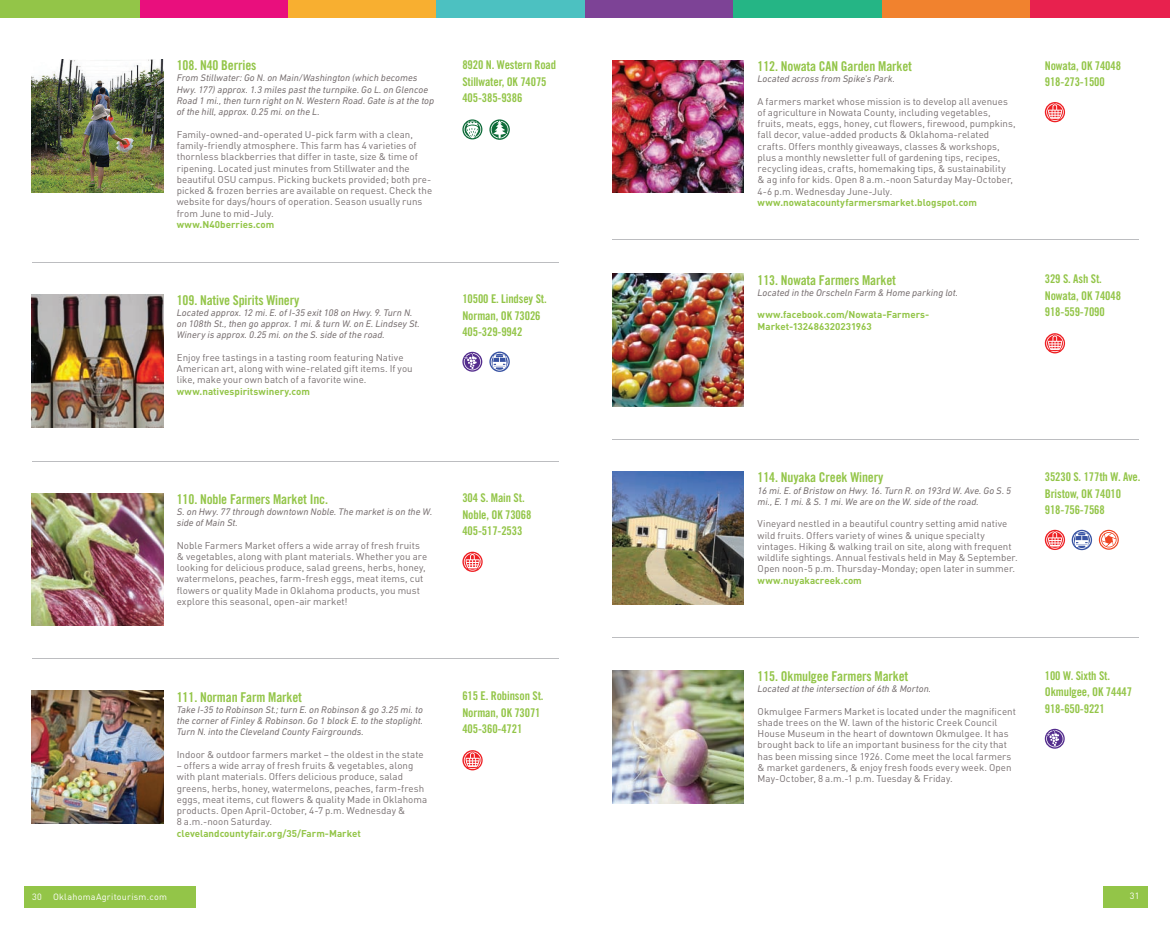
<style>
.page{position:relative;width:1170px;height:927px;background:#fff}
.page>*{position:absolute;margin:0;border:0;box-sizing:border-box;transform-origin:0 0}
.t1{font:13.5px "Trade Gothic Bold Cond Twenty";letter-spacing:-.01em;color:#93c548}
.t2{font:12px/16.5px "Trade Gothic Bold Cond Twenty";letter-spacing:-.01em;color:#93c548}
.t3{font:9.75px/11.2px "DIN";letter-spacing:.005em;color:#776f70}
.t4{font:italic 9.75px/11.2px "DIN Next LT Pro";letter-spacing:.005em;color:#776f70}
.t5{font:700 9.75px/11.2px "DIN";color:#93c548}
.t6{font:9px "DIN";letter-spacing:.025em;color:#fff}
</style>
<div class="page">
<div style="left:24px;top:886px;width:171px;height:22px;background:#93c548"></div>
<div style="left:1103px;top:886px;width:44px;height:22px;background:#93c548"></div>
<hr style="left:32px;top:262px;width:526px;height:1px;background:#bcbdc0">
<hr style="left:612px;top:239px;width:526px;height:1px;background:#bcbdc0">
<hr style="left:612px;top:439px;width:526px;height:1px;background:#bcbdc0">
<hr style="left:32px;top:461px;width:526px;height:1px;background:#bcbdc0">
<img style="left:32px;top:60px;width:131px;height:133px">
<img style="left:32px;top:294px;width:131px;height:133px">
<svg style="left:462px;top:119px;width:20px;height:20px"></svg>
<svg style="left:463px;top:121px;width:18px;height:17px"></svg>
<svg style="left:462px;top:352px;width:20px;height:20px"></svg>
<svg style="left:464px;top:351px;width:17px;height:19px"></svg>
<svg style="left:1044px;top:729px;width:20px;height:20px"></svg>
<svg style="left:1046px;top:728px;width:17px;height:19px"></svg>
<svg style="left:489px;top:119px;width:21px;height:21px"></svg>
<svg style="left:491px;top:120px;width:17px;height:18px"></svg>
<img style="left:32px;top:493px;width:131px;height:133px">
<hr style="left:32px;top:658px;width:526px;height:1px;background:#bcbdc0">
<img style="left:32px;top:691px;width:131px;height:132px">
<svg style="left:462px;top:552px;width:20px;height:20px"></svg>
<svg style="left:464px;top:553px;width:17px;height:17px"></svg>
<svg style="left:462px;top:750px;width:20px;height:20px"></svg>
<svg style="left:464px;top:751px;width:17px;height:18px"></svg>
<img style="left:612px;top:60px;width:132px;height:133px">
<img style="left:612px;top:274px;width:132px;height:132px">
<svg style="left:1044px;top:102px;width:21px;height:20px"></svg>
<svg style="left:1046px;top:103px;width:17px;height:18px"></svg>
<svg style="left:1044px;top:333px;width:21px;height:20px"></svg>
<svg style="left:1046px;top:334px;width:17px;height:18px"></svg>
<hr style="left:612px;top:637px;width:526px;height:1px;background:#bcbdc0">
<img style="left:612px;top:471px;width:132px;height:133px">
<svg style="left:1044px;top:530px;width:21px;height:20px"></svg>
<svg style="left:1046px;top:531px;width:17px;height:18px"></svg>
<img style="left:612px;top:671px;width:132px;height:132px">
<div style="left:0;top:0;width:141px;height:18px;background:#93c548"></div>
<div style="left:140px;top:0;width:149px;height:18px;background:#e90f7d"></div>
<div style="left:288px;top:0;width:150px;height:18px;background:#f8af30"></div>
<div style="left:436px;top:0;width:150px;height:18px;background:#4cc1c1"></div>
<div style="left:585px;top:0;width:149px;height:18px;background:#7d4396"></div>
<div style="left:733px;top:0;width:150px;height:18px;background:#25b585"></div>
<div style="left:881px;top:0;width:150px;height:18px;background:#f1822e"></div>
<div style="left:1030px;top:0;width:139px;height:18px;background:#e8214e"></div>
<svg style="left:489px;top:351px;width:21px;height:21px"></svg>
<svg style="left:491px;top:353px;width:17px;height:18px"></svg>
<svg style="left:1071px;top:530px;width:21px;height:20px"></svg>
<svg style="left:1073px;top:531px;width:17px;height:18px"></svg>
<svg style="left:1098px;top:530px;width:20px;height:20px"></svg>
<div style="left:1100px;top:531px;width:17px;height:17px;border:1px solid #fff;border-radius:50%"></div>
<svg style="left:1101px;top:533px;width:14px;height:14px"></svg>
<h1 class="t1" style="left:177px;top:57px;width:81px">108. N40 Berries</h1>
<p class="t4" style="left:177px;top:72px;width:259px">From Stillwater: Go N. on Main/Washington (which becomes Hwy. 177) approx. 1.3 miles past the turnpike. Go L. on Glencoe Road 1 mi., then turn right on N. Western Road. Gate is at the top of the hill, approx. 0.25 mi. on the L.</p>
<p class="t3" style="left:177px;top:128px;width:257px">Family-owned-and-operated U-pick farm with a clean, family-friendly atmosphere. This farm has 4 varieties of thornless blackberries that differ in taste, size &amp; time of ripening. Located just minutes from Stillwater and the beautiful OSU campus. Picking buckets provided; both pre&shy;picked &amp; frozen berries are available on request. Check the website for days/hours of operation. Season usually runs from June to mid-July.</p>
<p class="t5" style="left:177px;top:218px;width:99px">www.N40berries.com</p>
<h1 class="t1" style="left:177px;top:292px;width:124px">109. Native Spirits Winery</h1>
<p class="t4" style="left:177px;top:307px;width:244px">Located approx. 12 mi. E. of I-35 exit 108 on Hwy. 9. Turn N. on 108th St., then go approx. 1 mi. &amp; turn W. on E. Lindsey St.<br>Winery is approx. 0.25 mi. on the S. side of the road.</p>
<p class="t3" style="left:177px;top:351px;width:237px">Enjoy free tastings in a tasting room featuring Native<br>American art, along with wine-related gift items. If you like, make your own batch of a favorite wine.</p>
<p class="t5" style="left:177px;top:385px;width:135px">www.nativespiritswinery.com</p>
<p class="t2" style="left:462px;top:56px;width:95px">8920 N. Western Road<br>Stillwater, OK 74075<br>405-385-9386</p>
<p class="t2" style="left:462px;top:291px;width:86px">10500 E. Lindsey St.<br>Norman, OK 73026<br>405-329-9942</p>
<h1 class="t1" style="left:177px;top:490px;width:153px">110. Noble Farmers Market Inc.</h1>
<p class="t4" style="left:177px;top:506px;width:257px">S. on Hwy. 77 through downtown Noble. The market is on the W. side of Main St.</p>
<p class="t3" style="left:177px;top:539px;width:252px">Noble Farmers Market offers a wide array of fresh fruits &amp; vegetables, along with plant materials. Whether you are looking for delicious produce, salad greens, herbs, honey, watermelons, peaches, farm-fresh eggs, meat items, cut flowers or quality Made in Oklahoma products, you must explore this seasonal, open-air market!</p>
<p class="t2" style="left:462px;top:490px;width:70px">304 S. Main St.<br>Noble, OK 73068<br>405-517-2533</p>
<h1 class="t1" style="left:177px;top:688px;width:127px">111. Norman Farm Market</h1>
<p class="t4" style="left:177px;top:704px;width:248px;text-align:justify">Take I-35 to Robinson St.; turn E. on Robinson &amp; go 3.25 mi. to the corner of Finley &amp; Robinson. Go 1 block E. to the stoplight.<br>Turn N. into the Cleveland County Fairgrounds.</p>
<p class="t3" style="left:177px;top:748px;width:248px">Indoor &amp; outdoor farmers market – the oldest in the state</p>
<p class="t3" style="left:177px;top:760px;width:252px">– offers a wide array of fresh fruits &amp; vegetables, along with plant materials. Offers delicious produce, salad greens, herbs, honey, watermelons, peaches, farm-fresh eggs, meat items, cut flowers &amp; quality Made in Oklahoma products. Open April-October, 4-7 p.m. Wednesday &amp;<br>8 a.m.-noon Saturday.</p>
<p class="t5" style="left:177px;top:827px;width:186px">clevelandcountyfair.org/35/Farm-Market</p>
<p class="t2" style="left:462px;top:688px;width:83px">615 E. Robinson St.<br>Norman, OK 73071<br>405-360-4721</p>
<h1 class="t1" style="left:757px;top:58px;width:156px">112. Nowata CAN Garden Market</h1>
<p class="t4" style="left:757px;top:73px;width:139px">Located across from Spike’s Park.</p>
<p class="t3" style="left:757px;top:95px;width:259px">A farmers market whose mission is to develop all avenues of agriculture in Nowata County, including vegetables, fruits, meats, eggs, honey, cut flowers, firewood, pumpkins, fall decor, value-added products &amp; Oklahoma-related crafts. Offers monthly giveaways, classes &amp; workshops, plus a monthly newsletter full of gardening tips, recipes, recycling ideas, crafts, homemaking tips, &amp; sustainability<br>&amp; ag info for kids. Open 8 a.m.-noon Saturday May-October, 4-6 p.m. Wednesday June-July.</p>
<p class="t5" style="left:757px;top:196px;width:221px">www.nowatacountyfarmersmarket.blogspot.com</p>
<h1 class="t1" style="left:757px;top:272px;width:140px">113. Nowata Farmers Market</h1>
<p class="t4" style="left:757px;top:287px;width:202px">Located in the Orscheln Farm &amp; Home parking lot.</p>
<p class="t5" style="left:757px;top:309px;width:173px">www.facebook.com/Nowata-Farmers-<br>Market-132486320231963</p>
<p class="t2" style="left:1044px;top:57px;width:78px">Nowata, OK 74048<br>918-273-1500</p>
<p class="t2" style="left:1044px;top:271px;width:78px">329 S. Ash St.<br>Nowata, OK 74048<br>918-559-7090</p>
<h1 class="t1" style="left:757px;top:469px;width:127px">114. Nuyaka Creek Winery</h1>
<p class="t4" style="left:757px;top:484px;width:255px">16 mi. E. of Bristow on Hwy. 16. Turn R. on 193rd W. Ave. Go S. 5 mi., E. 1 mi. &amp; S. 1 mi. We are on the W. side of the road.</p>
<p class="t3" style="left:757px;top:518px;width:261px">Vineyard nestled in a beautiful country setting amid native wild fruits. Offers variety of wines &amp; unique specialty vintages. Hiking &amp; walking trail on site, along with frequent wildlife sightings. Annual festivals held in May &amp; September.<br>Open noon-5 p.m. Thursday-Monday; open later in summer.</p>
<p class="t5" style="left:757px;top:574px;width:106px">www.nuyakacreek.com</p>
<p class="t2" style="left:1044px;top:468px;width:97px">35230 S. 177th W. Ave.<br>Bristow, OK 74010<br>918-756-7568</p>
<h1 class="t1" style="left:757px;top:668px;width:152px">115. Okmulgee Farmers Market</h1>
<p class="t4" style="left:757px;top:683px;width:175px">Located at the intersection of 6th &amp; Morton.</p>
<p class="t3" style="left:757px;top:705px;width:260px">Okmulgee Farmers Market is located under the magnificent shade trees on the W. lawn of the historic Creek Council House Museum in the heart of downtown Okmulgee. It has brought back to life an important business for the city that has been missing since 1926. Come meet the local farmers &amp; market gardeners, &amp; enjoy fresh foods every week. Open May-October, 8 a.m.-1 p.m. Tuesday &amp; Friday.</p>
<p class="t2" style="left:1044px;top:667px;width:89px">100 W. Sixth St.<br>Okmulgee, OK 74447<br>918-650-9221</p>
<p class="t6" style="left:32px;top:891px;width:136px">30 OklahomaAgritourism.com</p>
<p class="t6" style="left:1129px;top:890px;width:11px">31</p>
</div>
